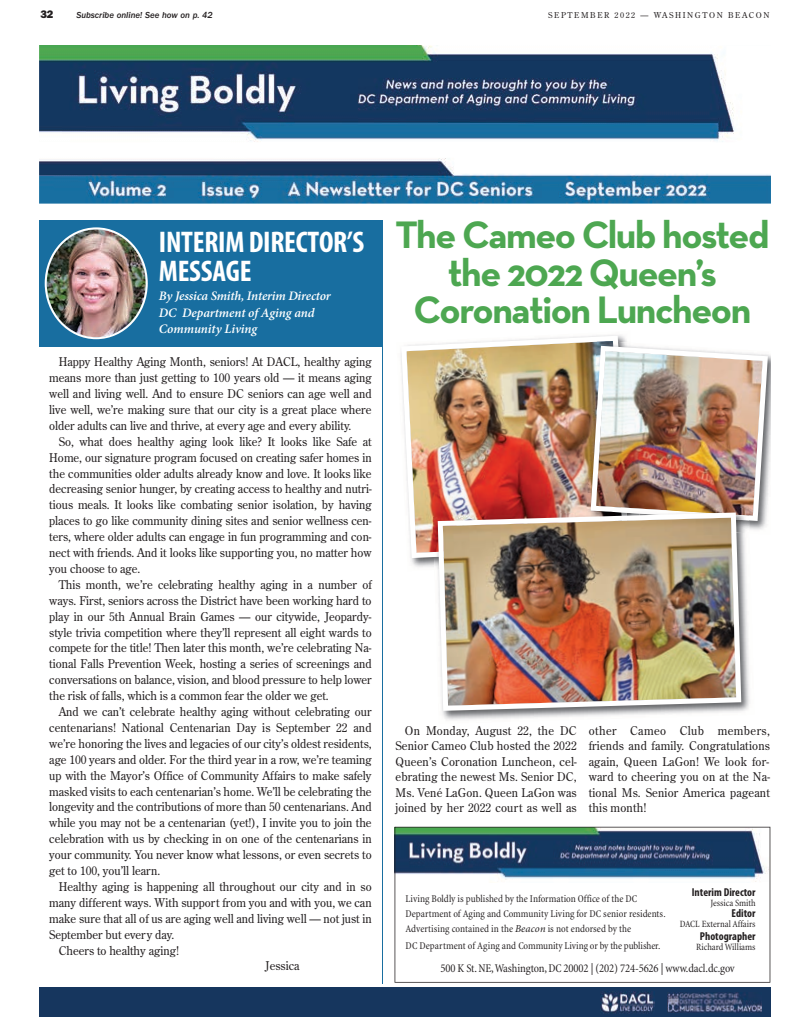
<style>
.page{position:relative;width:810px;height:1026px;background:#fff}
.page>*{position:absolute;margin:0;border:0;box-sizing:border-box;transform-origin:0 0}
.t1{font:700 39px/37.3px "Neutra Text";letter-spacing:-.04em;color:#4da751;text-align:center}
.t2{font:700 condensed 30px/28.9px "Myriad Pro";letter-spacing:-.01em;color:#fff}
.t3{font:italic 600 13px/16.7px "Minion Pro";letter-spacing:-.005em;color:#fff}
.t4{font:12px/15.9px "Century Old Style";color:#231f20;text-align:justify;scale:.95 1}
.t5{font:condensed 11.9px "Minion";letter-spacing:-.01em;color:#231f20}
.t6{font:700 condensed 11.4px "Myriad Pro";color:#231f20}
.t7{font:800 11px "Franklin Gothic";color:#231f20}
.t8{font:condensed 10.5px/15.2px "Minion";color:#231f20}
.t9{font:condensed 9.7px "Minion";letter-spacing:-.005em;color:#231f20}
.t10{font:italic 500 9px "Franklin Gothic";color:#231f20}
.t11{font:8px "Century Old Style";letter-spacing:.2em;color:#231f20}
.s1{font-family:"Minion Pro";font-style:italic;font-stretch:normal}
</style>
<div class="page">
<hr style="left:382px;top:222px;width:1px;height:761px;background:#186ea0">
<div style="left:39px;top:988px;width:731px;height:29px;background:#16365e"></div>
<img style="left:601px;top:992px;width:53px;height:21px">
<img style="left:668px;top:993px;width:93px;height:19px">
<img style="left:39px;top:45px;width:732px;height:159px">
<div style="left:39px;top:220px;width:344px;height:126px;background:#186ea0"></div>
<img style="left:45px;top:227px;width:103px;height:112px">
<svg style="left:395px;top:827px;width:375px;height:156px"></svg>
<img style="left:401px;top:336px;width:225px;height:222px">
<img style="left:749px;top:354px;width:22px;height:176px">
<img style="left:586px;top:341px;width:5px;height:172px">
<img style="left:591px;top:341px;width:177px;height:180px">
<img style="left:442px;top:527px;width:313px;height:193px">
<img style="left:433px;top:513px;width:5px;height:39px">
<img style="left:741px;top:520px;width:8px;height:13px">
<img style="left:611px;top:510px;width:138px;height:10px">
<img style="left:666px;top:508px;width:83px;height:7px">
<img style="left:438px;top:513px;width:303px;height:198px">
<p class="t7" style="left:40px;top:7px;width:15px">32</p>
<p class="t10" style="left:76px;top:10px;width:138px">Subscribe online! See how on p. 42</p>
<p class="t11" style="left:548px;top:9px;width:223px">SEPTEMBER 2022 — WASHINGTON BEACON</p>
<h2 class="t2" style="left:159px;top:231px;width:207px">INTERIM DIRECTOR’S<br>MESSAGE</h2>
<p class="t3" style="left:159px;top:289px;width:173px">By Jessica Smith, Interim Director<br>DC Department of Aging and<br>Community Living</p>
<p class="t4" style="left:49px;top:354px;width:341px;text-indent:9px">Happy Healthy Aging Month, seniors! At DACL, healthy aging means more than just getting to 100 years old — it means aging well and living well. And to ensure DC seniors can age well and live well, we’re making sure that our city is a great place where older adults can live and thrive, at every age and every ability.</p>
<p class="t4" style="left:49px;top:433px;width:341px;text-indent:9px">So, what does healthy aging look like? It looks like Safe at Home, our signature program focused on creating safer homes in the communities older adults already know and love. It looks like decreasing senior hunger, by creating access to healthy and nutri&shy;tious meals. It looks like combating senior isolation, by having places to go like community dining sites and senior wellness cen&shy;ters, where older adults can engage in fun programming and con&shy;nect with friends. And it looks like supporting you, no matter how you choose to age.</p>
<p class="t4" style="left:49px;top:576px;width:341px;text-indent:9px">This month, we’re celebrating healthy aging in a number of ways. First, seniors across the District have been working hard to play in our 5th Annual Brain Games — our citywide, Jeopardy&shy;style trivia competition where they’ll represent all eight wards to compete for the title! Then later this month, we’re celebrating Na&shy;tional Falls Prevention Week, hosting a series of screenings and conversations on balance, vision, and blood pressure to help lower the risk of falls, which is a common fear the older we get.</p>
<p class="t4" style="left:49px;top:704px;width:341px;text-indent:9px">And we can’t celebrate healthy aging without celebrating our centenarians! National Centenarian Day is September 22 and we’re honoring the lives and legacies of our city’s oldest residents, age 100 years and older. For the third year in a row, we’re teaming up with the Mayor’s Office of Community Affairs to make safely masked visits to each centenarian’s home. We’ll be celebrating the longevity and the contributions of more than 50 centenarians. And while you may not be a centenarian (yet!), I invite you to join the celebration with us by checking in on one of the centenarians in your community. You never know what lessons, or even secrets to get to 100, you’ll learn.</p>
<p class="t4" style="left:59px;top:878px;width:331px">Healthy aging is happening all throughout our city and in so</p>
<p class="t4" style="left:49px;top:894px;width:341px">many different ways. With support from you and with you, we can</p>
<p class="t4" style="left:49px;top:910px;width:341px">make sure that all of us are aging well and living well — not just in</p>
<p class="t4" style="left:49px;top:926px;width:133px">September but every day.</p>
<p class="t4" style="left:59px;top:942px;width:128px">Cheers to healthy aging!</p>
<p class="t4" style="left:265px;top:958px;width:38px">Jessica</p>
<h1 class="t1" style="left:395px;top:220px;width:376px">The Cameo Club hosted the 2022 Queen’s<br>Coronation Luncheon</h1>
<p class="t4" style="left:396px;top:723px;width:192px;line-height:15.5px;text-indent:9px">On Monday, August 22, the DC Senior Cameo Club hosted the 2022<br>Queen’s Coronation Luncheon, cel&shy;ebrating the newest Ms. Senior DC, Ms. Vené LaGon. Queen LaGon was joined by her 2022 court as well as</p>
<p class="t4" style="left:589px;top:723px;width:192px;line-height:15.5px">other Cameo Club members, friends and family. Congratulations again, Queen LaGon! We look for&shy;ward to cheering you on at the Na&shy;tional Ms. Senior America pageant this month!</p>
<p class="t6" style="left:692px;top:888px;width:65px">Interim Director</p>
<p class="t9" style="left:711px;top:898px;width:47px">Jessica Smith</p>
<p class="t6" style="left:732px;top:909px;width:26px">Editor</p>
<p class="t9" style="left:680px;top:919px;width:77px">DACL External Affairs</p>
<p class="t6" style="left:700px;top:932px;width:57px">Photographer</p>
<p class="t9" style="left:696px;top:942px;width:61px">Richard Williams</p>
<p class="t8" style="left:406px;top:891px;width:262px">Living Boldly is published by the Information Office of the DC<br>Department of Aging and Community Living for DC senior residents.<br>Advertising contained in the <span class="s1">Beacon</span> is not endorsed by the</p>
<p class="t8" style="left:406px;top:938px;width:256px">DC Department of Aging and Community Living or by the publisher.</p>
<p class="t5" style="left:440px;top:962px;width:296px">500 K St. NE, Washington, DC 20002 | (202) 724-5626 | www.dacl.dc.gov</p>
</div>
